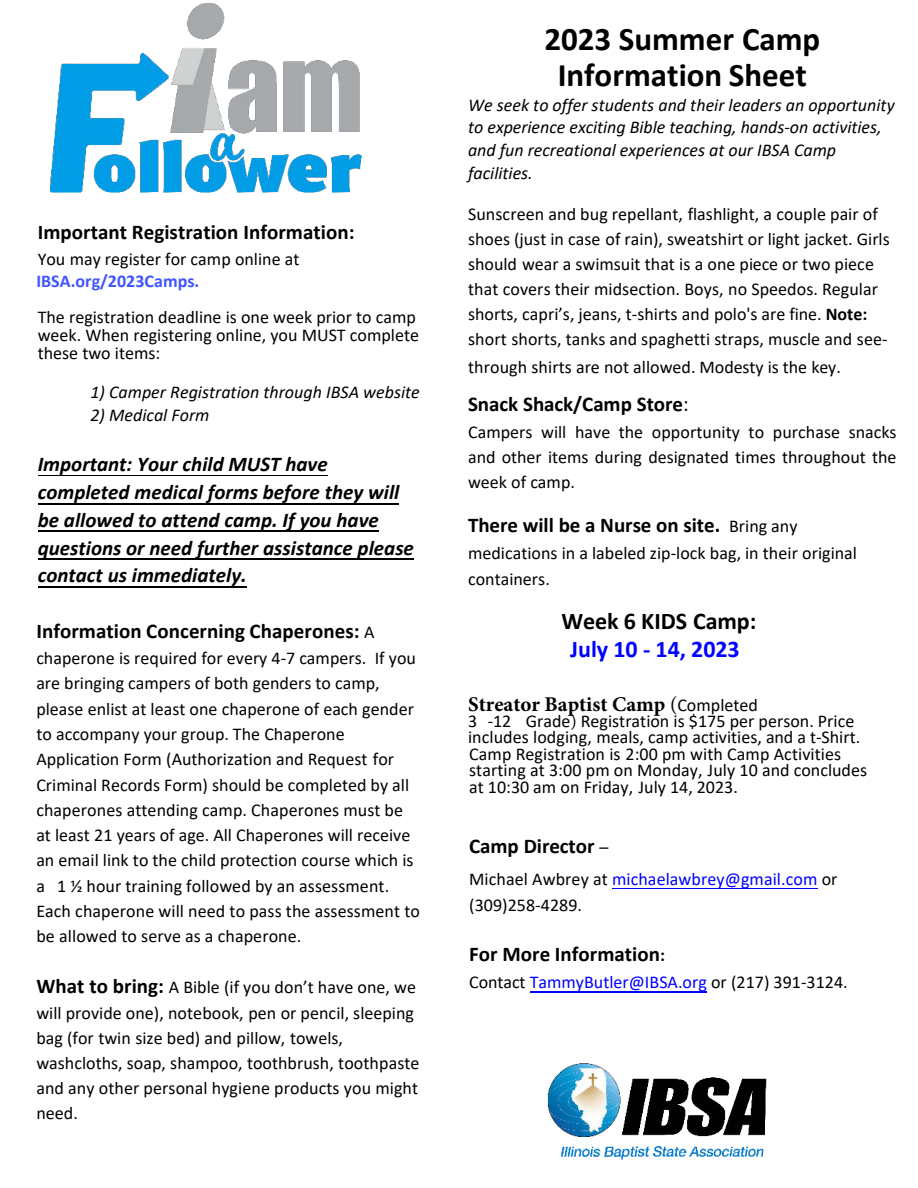
<style>
.page{position:relative;width:918px;height:1188px;background:#fff}
.page>*{position:absolute;margin:0;border:0;box-sizing:border-box;transform-origin:0 0}
.t1{font:700 33px/35.8px "Calibri";color:#000;text-align:center}
.t2{font:700 24px "Calibri";letter-spacing:-.005em;color:#000}
.t3{font:700 24px "Calibri";letter-spacing:-.005em;color:#00f}
.t4{font:italic 700 21px/27.8px "Calibri";color:#000}
.t5{font:700 21px "Calibri";letter-spacing:.005em;color:#000}
.t6{font:700 21px "Minion Pro";color:#000}
.t7{font:18px/25.3px "Calibri";color:#000}
.t8{font:italic 18px/22.6px "Calibri";color:#000}
.t9{font:700 18px "Calibri";color:#4055ff}
.s1{font-weight:400;font-size:18px}
.s2{font-weight:700;font-size:21px}
.s3{font-weight:700}
.s4{font-weight:400}
.s5{font-family:"Calibri";font-weight:400;font-size:18px}
.s6{font-family:"Minion Pro"}
.s7{color:#00f}
.s8{font-size:18px}
</style>
<div class="page">
<hr style="left:38px;top:586px;width:209px;height:1px;background:#000">
<hr style="left:38px;top:558px;width:376px;height:2px;background:#000">
<hr style="left:38px;top:531px;width:341px;height:1px;background:#000">
<hr style="left:38px;top:503px;width:361px;height:1px;background:#000">
<hr style="left:38px;top:475px;width:289px;height:1px;background:#000">
<hr style="left:530px;top:991px;width:177px;height:2px;background:#00f">
<hr style="left:612px;top:888px;width:205px;height:1px;background:#00f">
<img style="left:547px;top:1063px;width:220px;height:97px">
<img style="left:49px;top:3px;width:313px;height:190px">
<p class="t5" style="left:38px;top:223px;width:318px">Important Registration Information:</p>
<p class="t7" style="left:38px;top:247px;width:263px">You may register for camp online at</p>
<p class="t9" style="left:36px;top:268px;width:165px">IBSA.org/2023Camps.</p>
<p class="t7" style="left:38px;top:308px;width:383px;line-height:18px">The registration deadline is one week prior to camp week. When registering online, you MUST complete these two items:</p>
<p class="t8" style="left:90px;top:379px;width:331px">1) Camper Registration through IBSA website</p>
<p class="t8" style="left:90px;top:403px;width:121px">2) Medical Form</p>
<p class="t4" style="left:38px;top:450px;width:378px">Important: Your child MUST have completed medical forms before they will be allowed to attend camp. If you have questions or need further assistance please contact us immediately.</p>
<p class="t5" style="left:36px;top:616px;width:340px">Information Concerning Chaperones: <span class="s1">A</span></p>
<p class="t7" style="left:36px;top:646px;width:385px">chaperone is required for every 4-7 campers. If you are bringing campers of both genders to camp, please enlist at least one chaperone of each gender to accompany your group. The Chaperone Application Form (Authorization and Request for Criminal Records Form) should be completed by all chaperones attending camp. Chaperones must be at least 21 years of age. All Chaperones will receive an email link to the child protection course which is a 1 ½ hour training followed by an assessment.<br>Each chaperone will need to pass the assessment to be allowed to serve as a chaperone.</p>
<p class="t7" style="left:36px;top:975px;width:385px"><span class="s2">What to bring:</span> A Bible (if you don’t have one, we will provide one), notebook, pen or pencil, sleeping bag (for twin size bed) and pillow, towels, washcloths, soap, shampoo, toothbrush, toothpaste and any other personal hygiene products you might need.</p>
<h1 class="t1" style="left:544px;top:23px;width:277px">2023 Summer Camp<br>Information Sheet</h1>
<p class="t8" style="left:468px;top:92px;width:428px">We seek to offer students and their leaders an opportunity to experience exciting Bible teaching, hands-on activities, and fun recreational experiences at our IBSA Camp facilities.</p>
<p class="t7" style="left:468px;top:202px;width:423px;line-height:24.9px">Sunscreen and bug repellant, flashlight, a couple pair of shoes (just in case of rain), sweatshirt or light jacket. Girls should wear a swimsuit that is a one piece or two piece that covers their midsection. Boys, no Speedos. Regular shorts, capri’s, jeans, t-shirts and polo's are fine. <span class="s3">Note: </span>short shorts, tanks and spaghetti straps, muscle and see-</p>
<p class="t7" style="left:468px;top:354px;width:374px">through shirts are not allowed. Modesty is the key.</p>
<p class="t5" style="left:468px;top:396px;width:222px">Snack Shack/Camp Store<span class="s4">:</span></p>
<p class="t7" style="left:468px;top:420px;width:430px;text-align:justify">Campers will have the opportunity to purchase snacks and other items during designated times throughout the week of camp.</p>
<p class="t5" style="left:468px;top:516px;width:331px">There will be a Nurse on site. <span class="s1">Bring any</span></p>
<p class="t7" style="left:468px;top:541px;width:390px;line-height:26.1px">medications in a labeled zip-lock bag, in their original containers.</p>
<h2 class="t2" style="left:561px;top:604px;width:197px">Week 6 KIDS Camp:</h2>
<h2 class="t3" style="left:570px;top:633px;width:171px">July 10 - 14, 2023</h2>
<p class="t6" style="left:468px;top:689px;width:291px">Streator Baptist Camp <span class="s4">(</span><span class="s5">Completed</span></p>
<p class="t7" style="left:468px;top:712px;width:401px;line-height:16.5px">3 -12 Grade<span class="s6">)</span> Registration is $175 per person. Price includes lodging, meals, camp activities, and a t-Shirt.<br>Camp Registration is 2:00 pm with Camp Activities starting at 3:00 pm on Monday, July 10 and concludes at 10:30 am on Friday, July 14, 2023.</p>
<p class="t5" style="left:469px;top:838px;width:141px">Camp Director <span class="s1">–</span></p>
<p class="t7" style="left:469px;top:865px;width:370px;line-height:26.1px">Michael Awbrey at <span class="s7">michaelawbrey@gmail.com</span> or (309)258-4289.</p>
<p class="t5" style="left:469px;top:946px;width:197px">For More Information<span class="s8">:</span></p>
<p class="t7" style="left:469px;top:970px;width:380px">Contact <span class="s7">TammyButler@IBSA.org</span> or (217) 391-3124.</p>
</div>
